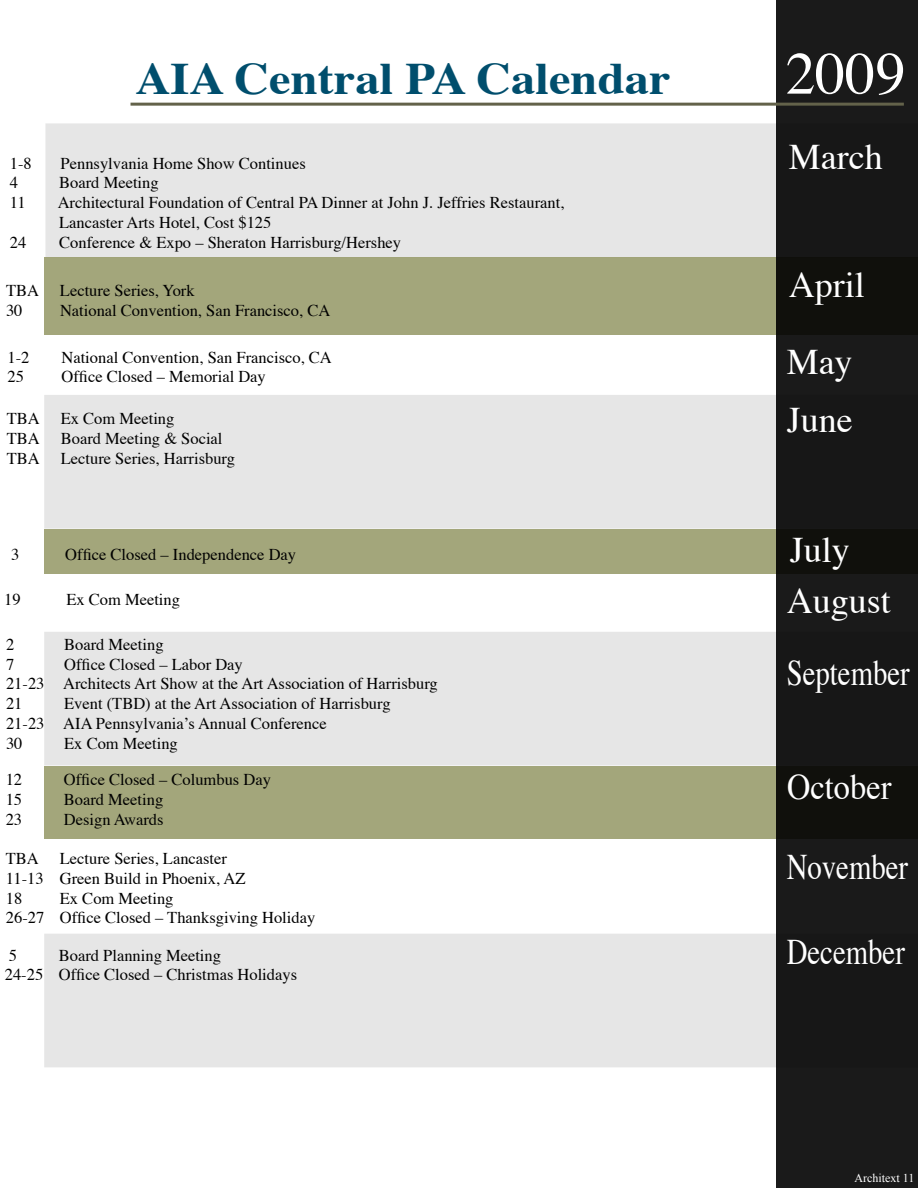
<style>
.page{position:relative;width:918px;height:1188px;background:#fff}
.page>*{position:absolute;margin:0;border:0;box-sizing:border-box;transform-origin:0 0}
.t1{font:60px "Times";color:#fff}
.t2{font:700 45px "Times";color:#004e6d;scale:1.08 1}
.t3{font:36px/77.1px "Times";color:#fff}
.t4{font:36px "Times";color:#fff;scale:.8 1}
.t5{font:36px "Times";color:#fff;scale:.9 1}
.t6{font:16.5px/19.8px "Times";color:#000}
.t7{font:12px "Times New Roman";color:#fff}
</style>
<div class="page">
<div style="left:44px;top:766px;width:874px;height:73px;background:#a3a67b"></div>
<div style="left:44px;top:529px;width:874px;height:45px;background:#a3a67b"></div>
<div style="left:44px;top:257px;width:874px;height:78px;background:#a3a67b"></div>
<div style="left:776px;top:0;width:142px;height:1188px;background:linear-gradient(to right,#171716,#171716)"></div>
<svg style="left:45px;top:123px;width:873px;height:134px;background:#c4c4c4"></svg>
<hr style="left:131px;top:103px;width:773px;height:3px;background:#63624a">
<svg style="left:47px;top:398px;width:868px;height:128px;background:#c4c4c4"></svg>
<div style="left:44px;top:395px;width:874px;height:134px;border:2px solid #000"></div>
<svg style="left:47px;top:635px;width:868px;height:128px;background:#c4c4c4"></svg>
<div style="left:44px;top:632px;width:874px;height:134px;border:2px solid #000"></div>
<svg style="left:47px;top:937px;width:868px;height:127px;background:#c4c4c4"></svg>
<div style="left:44px;top:934px;width:874px;height:133px;border:2px solid #000"></div>
<h2 class="t2" style="left:136px;top:36px;width:497px">AIA Central PA Calendar</h2>
<h1 class="t1" style="left:785px;top:17px;width:121px">2009</h1>
<p class="t6" style="left:10px;top:152px;width:23px">1-8</p>
<p class="t6" style="left:61px;top:152px;width:247px">Pennsylvania Home Show Continues</p>
<p class="t6" style="left:10px;top:172px;width:10px">4</p>
<p class="t6" style="left:59px;top:172px;width:101px">Board Meeting</p>
<p class="t6" style="left:10px;top:191px;width:17px">11</p>
<p class="t6" style="left:58px;top:191px;width:508px">Architectural Foundation of Central PA Dinner at John J. Jeffries Restaurant,<br>Lancaster Arts Hotel, Cost $125</p>
<p class="t6" style="left:10px;top:231px;width:18px">24</p>
<p class="t6" style="left:59px;top:231px;width:343px">Conference &amp; Expo – Sheraton Harrisburg/Hershey</p>
<p class="t6" style="left:6px;top:279px;width:34px">TBA</p>
<p class="t6" style="left:60px;top:279px;width:136px">Lecture Series, York</p>
<p class="t6" style="left:6px;top:299px;width:18px">30</p>
<p class="t6" style="left:60px;top:299px;width:272px">National Convention, San Francisco, CA</p>
<p class="t6" style="left:8px;top:346px;width:23px">1-2</p>
<p class="t6" style="left:62px;top:346px;width:272px">National Convention, San Francisco, CA</p>
<p class="t6" style="left:8px;top:365px;width:18px">25</p>
<p class="t6" style="left:62px;top:365px;width:206px">Office Closed – Memorial Day</p>
<p class="t6" style="left:7px;top:407px;width:34px">TBA</p>
<p class="t6" style="left:61px;top:407px;width:115px">Ex Com Meeting</p>
<p class="t6" style="left:7px;top:427px;width:34px">TBA</p>
<p class="t6" style="left:61px;top:427px;width:163px">Board Meeting &amp; Social</p>
<p class="t6" style="left:7px;top:447px;width:34px">TBA</p>
<p class="t6" style="left:61px;top:447px;width:176px">Lecture Series, Harrisburg</p>
<p class="t6" style="left:11px;top:543px;width:10px">3</p>
<p class="t6" style="left:65px;top:543px;width:232px">Office Closed – Independence Day</p>
<p class="t6" style="left:4px;top:588px;width:18px">19</p>
<p class="t6" style="left:66px;top:588px;width:115px">Ex Com Meeting</p>
<p class="t6" style="left:6px;top:633px;width:10px">2</p>
<p class="t6" style="left:64px;top:633px;width:101px">Board Meeting</p>
<p class="t6" style="left:6px;top:653px;width:10px">7</p>
<p class="t6" style="left:6px;top:653px;width:433px;text-indent:58px">Office Closed – Labor Day<br>21-23 Architects Art Show at the Art Association of Harrisburg<br>21</p>
<p class="t6" style="left:6px;top:692px;width:386px;text-indent:58px">Event (TBD) at the Art Association of Harrisburg<br>21-23 AIA Pennsylvania’s Annual Conference<br>30</p>
<p class="t6" style="left:64px;top:732px;width:115px">Ex Com Meeting</p>
<p class="t6" style="left:6px;top:769px;width:18px">12</p>
<p class="t6" style="left:64px;top:769px;width:209px">Office Closed – Columbus Day</p>
<p class="t6" style="left:6px;top:788px;width:18px">15</p>
<p class="t6" style="left:64px;top:788px;width:101px">Board Meeting</p>
<p class="t6" style="left:6px;top:808px;width:18px">23</p>
<p class="t6" style="left:64px;top:808px;width:101px">Design Awards</p>
<p class="t6" style="left:6px;top:847px;width:35px">TBA</p>
<p class="t6" style="left:6px;top:847px;width:241px;text-indent:54px">Lecture Series, Lancaster<br>11-13 Green Build in Phoenix, AZ<br>18</p>
<p class="t6" style="left:6px;top:887px;width:311px;text-indent:54px">Ex Com Meeting<br>26-27 Office Closed – Thanksgiving Holiday</p>
<p class="t6" style="left:9px;top:944px;width:10px">5</p>
<p class="t6" style="left:5px;top:944px;width:294px;text-indent:54px">Board Planning Meeting<br>24-25 Office Closed – Christmas Holidays</p>
<h3 class="t3" style="left:789px;top:115px;width:95px">March</h3>
<h3 class="t3" style="left:787px;top:243px;width:80px">April<br>May</h3>
<h3 class="t3" style="left:787px;top:378px;width:67px">June</h3>
<h3 class="t3" style="left:787px;top:521px;width:106px;line-height:51.2px">July<br>August</h3>
<h3 class="t4" style="left:787px;top:639px;width:155px">September</h3>
<h3 class="t5" style="left:787px;top:753px;width:117px">October</h3>
<h3 class="t4" style="left:787px;top:833px;width:153px">November</h3>
<h3 class="t4" style="left:787px;top:919px;width:149px">December</h3>
<p class="t7" style="left:855px;top:1171px;width:61px">Architext 11</p>
</div>
